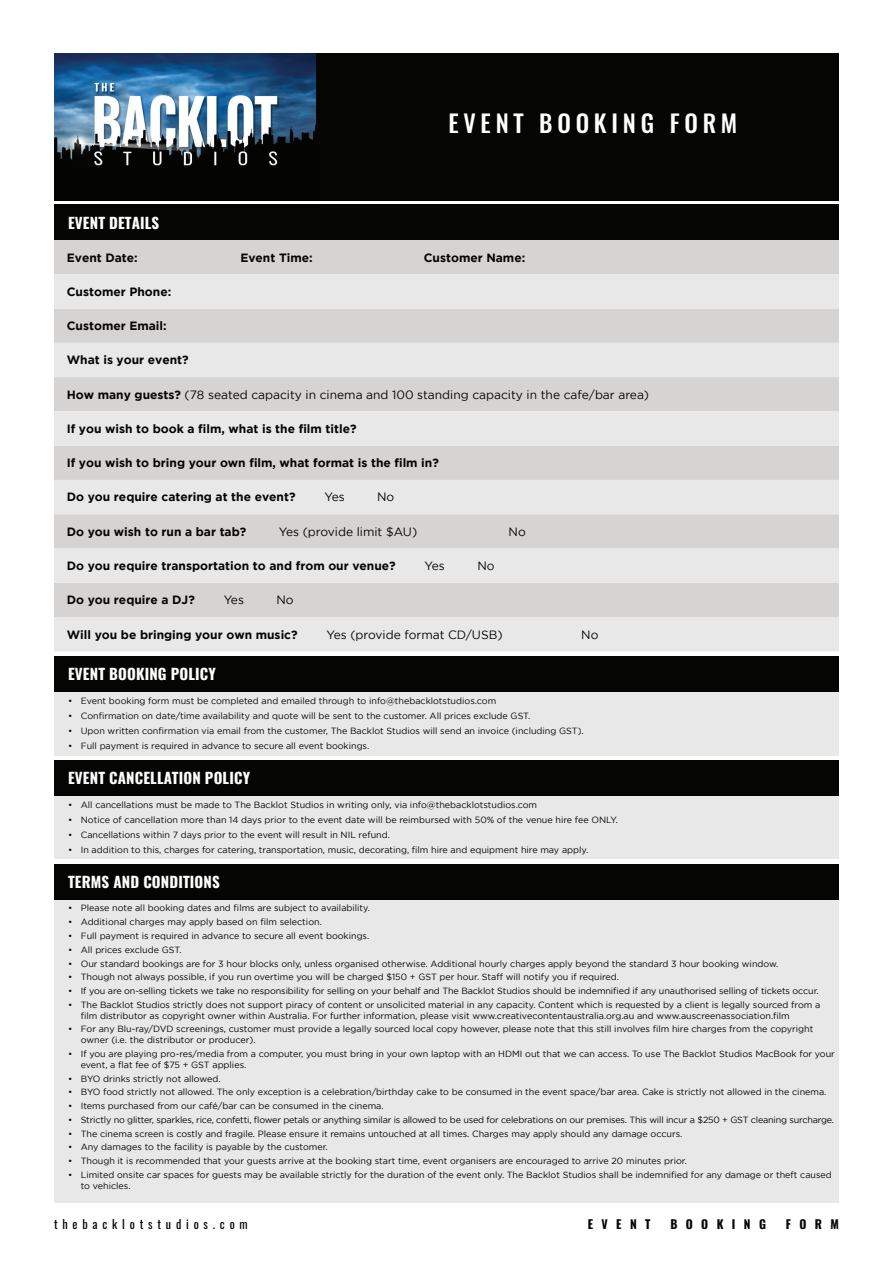
<style>
.page{position:relative;width:893px;height:1263px;background:#fff}
.page>*{position:absolute;margin:0;border:0;box-sizing:border-box;transform-origin:0 0}
.t1{font:500 24px "Oswald";letter-spacing:.2em;color:#fff}
.t2{font:700 15px "Oswald";letter-spacing:.01em;color:#fff}
.t3{font:700 12px "Gotham";color:#050604}
.t4{font:12px "Gotham";color:#050604}
.t5{font:12px "Oswald";letter-spacing:.4em;color:#050604}
.t6{font:700 12px "Oswald";letter-spacing:.7em;color:#050604}
.t7{font:9px/10.8px "Gotham";color:#050604}
.t8{font:9px "Gotham";letter-spacing:-.02em;color:#050604}
.s1{font-weight:700}
</style>
<div class="page">
<div style="left:54px;top:656px;width:785px;height:100px;background:#e8e8e9"></div>
<div style="left:54px;top:795px;width:785px;height:64px;background:#e8e8e9"></div>
<div style="left:54px;top:896px;width:785px;height:307px;background:#e8e8e9"></div>
<div style="left:54px;top:656px;width:785px;height:35px;background:#050604"></div>
<div style="left:54px;top:760px;width:785px;height:35px;background:#050604"></div>
<div style="left:54px;top:864px;width:785px;height:35px;background:#050604"></div>
<div style="left:54px;top:204px;width:785px;height:36px;background:#050604"></div>
<div style="left:54px;top:53px;width:785px;height:148px;background:#050604"></div>
<img style="left:54px;top:53px;width:262px;height:113px">
<div style="left:54px;top:240px;width:785px;height:34px;background:#d5d4d3"></div>
<svg style="left:54px;top:274px;width:785px;height:377px;background:#dfdfdf"></svg>
<h2 class="t2" style="left:68px;top:211px;width:93px">EVENT DETAILS</h2>
<h1 class="t1" style="left:448px;top:105px;width:290px">EVENT BOOKING FORM</h1>
<h3 class="t3" style="left:67px;top:253px;width:73px">Event Date:</h3>
<h3 class="t3" style="left:240px;top:253px;width:74px">Event Time:</h3>
<h3 class="t3" style="left:424px;top:253px;width:103px">Customer Name:</h3>
<h3 class="t3" style="left:67px;top:287px;width:106px">Customer Phone:</h3>
<h3 class="t3" style="left:67px;top:321px;width:102px">Customer Email:</h3>
<h3 class="t3" style="left:67px;top:355px;width:124px">What is your event?</h3>
<h3 class="t4" style="left:67px;top:388px;width:584px"><span class="s1">How many guests?</span> (78 seated capacity in cinema and 100 standing capacity in the cafe/bar area)</h3>
<h3 class="t3" style="left:67px;top:422px;width:291px">If you wish to book a film, what is the film title?</h3>
<h3 class="t3" style="left:67px;top:456px;width:374px">If you wish to bring your own film, what format is the film in?</h3>
<h3 class="t3" style="left:67px;top:493px;width:230px">Do you require catering at the event?</h3>
<h3 class="t4" style="left:324px;top:491px;width:22px">Yes</h3>
<h3 class="t4" style="left:377px;top:491px;width:19px">No</h3>
<h3 class="t3" style="left:67px;top:527px;width:181px">Do you wish to run a bar tab?</h3>
<h3 class="t4" style="left:279px;top:525px;width:140px">Yes (provide limit $AU)</h3>
<h3 class="t4" style="left:509px;top:525px;width:19px">No</h3>
<h3 class="t3" style="left:67px;top:561px;width:331px">Do you require transportation to and from our venue?</h3>
<h3 class="t4" style="left:425px;top:559px;width:22px">Yes</h3>
<h3 class="t4" style="left:477px;top:559px;width:19px">No</h3>
<h3 class="t3" style="left:67px;top:595px;width:130px">Do you require a DJ?</h3>
<h3 class="t4" style="left:224px;top:593px;width:22px">Yes</h3>
<h3 class="t4" style="left:276px;top:593px;width:19px">No</h3>
<h3 class="t3" style="left:67px;top:630px;width:232px">Will you be bringing your own music?</h3>
<h3 class="t4" style="left:326px;top:628px;width:178px">Yes (provide format CD/USB)</h3>
<h3 class="t4" style="left:581px;top:628px;width:19px">No</h3>
<h2 class="t2" style="left:68px;top:662px;width:149px">EVENT BOOKING POLICY</h2>
<p class="t7" style="left:68px;top:695px;width:430px">• Event booking form must be completed and emailed through to info@thebacklotstudios.com</p>
<p class="t7" style="left:68px;top:710px;width:464px">• Confirmation on date/time availability and quote will be sent to the customer. All prices exclude GST.</p>
<p class="t7" style="left:68px;top:725px;width:517px">• Upon written confirmation via email from the customer, The Backlot Studios will send an invoice (including GST).</p>
<p class="t7" style="left:68px;top:740px;width:303px">• Full payment is required in advance to secure all event bookings.</p>
<h2 class="t2" style="left:68px;top:766px;width:184px">EVENT CANCELLATION POLICY</h2>
<p class="t7" style="left:68px;top:799px;width:471px">• All cancellations must be made to The Backlot Studios in writing only, via info@thebacklotstudios.com</p>
<p class="t7" style="left:68px;top:814px;width:551px">• Notice of cancellation more than 14 days prior to the event date will be reimbursed with 50% of the venue hire fee ONLY.</p>
<p class="t7" style="left:68px;top:829px;width:323px">• Cancellations within 7 days prior to the event will result in NIL refund.</p>
<p class="t7" style="left:68px;top:844px;width:522px">• In addition to this, charges for catering, transportation, music, decorating, film hire and equipment hire may apply.</p>
<h2 class="t2" style="left:68px;top:870px;width:153px">TERMS AND CONDITIONS</h2>
<p class="t7" style="left:68px;top:903px;width:303px">• Please note all booking dates and films are subject to availability.</p>
<p class="t7" style="left:68px;top:916px;width:255px">• Additional charges may apply based on film selection.</p>
<p class="t7" style="left:68px;top:930px;width:303px">• Full payment is required in advance to secure all event bookings.</p>
<p class="t7" style="left:68px;top:944px;width:115px">• All prices exclude GST.</p>
<p class="t7" style="left:68px;top:958px;width:712px">• Our standard bookings are for 3 hour blocks only, unless organised otherwise. Additional hourly charges apply beyond the standard 3 hour booking window.</p>
<p class="t7" style="left:68px;top:971px;width:553px">• Though not always possible, if you run overtime you will be charged $150 + GST per hour. Staff will notify you if required.</p>
<p class="t7" style="left:68px;top:985px;width:752px">• If you are on-selling tickets we take no responsibility for selling on your behalf and The Backlot Studios should be indemnified if any unauthorised selling of tickets occur.</p>
<p class="t7" style="left:81px;top:999px;width:741px;text-indent:-13px">• The Backlot Studios strictly does not support piracy of content or unsolicited material in any capacity. Content which is requested by a client is legally sourced from a film distributor as copyright owner within Australia. For further information, please visit www.creativecontentaustralia.org.au and www.auscreenassociation.film</p>
<p class="t7" style="left:81px;top:1024px;width:734px;text-indent:-13px">• For any Blu-ray/DVD screenings, customer must provide a legally sourced local copy however, please note that this still involves film hire charges from the copyright owner (i.e. the distributor or producer).</p>
<p class="t7" style="left:81px;top:1048px;width:756px;text-indent:-13px">• If you are playing pro-res/media from a computer, you must bring in your own laptop with an HDMI out that we can access. To use The Backlot Studios MacBook for your event, a flat fee of $75 + GST applies.</p>
<p class="t7" style="left:68px;top:1073px;width:154px">• BYO drinks strictly not allowed.</p>
<p class="t7" style="left:68px;top:1087px;width:760px">• BYO food strictly not allowed. The only exception is a celebration/birthday cake to be consumed in the event space/bar area. Cake is strictly not allowed in the cinema.</p>
<p class="t7" style="left:68px;top:1100px;width:317px">• Items purchased from our café/bar can be consumed in the cinema.</p>
<p class="t8" style="left:68px;top:1115px;width:767px">• Strictly no glitter, sparkles, rice, confetti, flower petals or anything similar is allowed to be used for celebrations on our premises. This will incur a $250 + GST cleaning surcharge.</p>
<p class="t7" style="left:68px;top:1128px;width:616px">• The cinema screen is costly and fragile. Please ensure it remains untouched at all times. Charges may apply should any damage occurs.</p>
<p class="t7" style="left:68px;top:1142px;width:261px">• Any damages to the facility is payable by the customer.</p>
<p class="t7" style="left:68px;top:1155px;width:620px">• Though it is recommended that your guests arrive at the booking start time, event organisers are encouraged to arrive 20 minutes prior.</p>
<p class="t7" style="left:81px;top:1169px;width:753px;text-indent:-13px">• Limited onsite car spaces for guests may be available strictly for the duration of the event only. The Backlot Studios shall be indemnified for any damage or theft caused to vehicles.</p>
<h3 class="t5" style="left:54px;top:1215px;width:195px">thebacklotstudios.com</h3>
<h3 class="t6" style="left:588px;top:1215px;width:64px">EVENT</h3>
<h3 class="t6" style="left:670px;top:1215px;width:97px">BOOKING</h3>
<h3 class="t6" style="left:786px;top:1215px;width:55px">FORM</h3>
</div>
